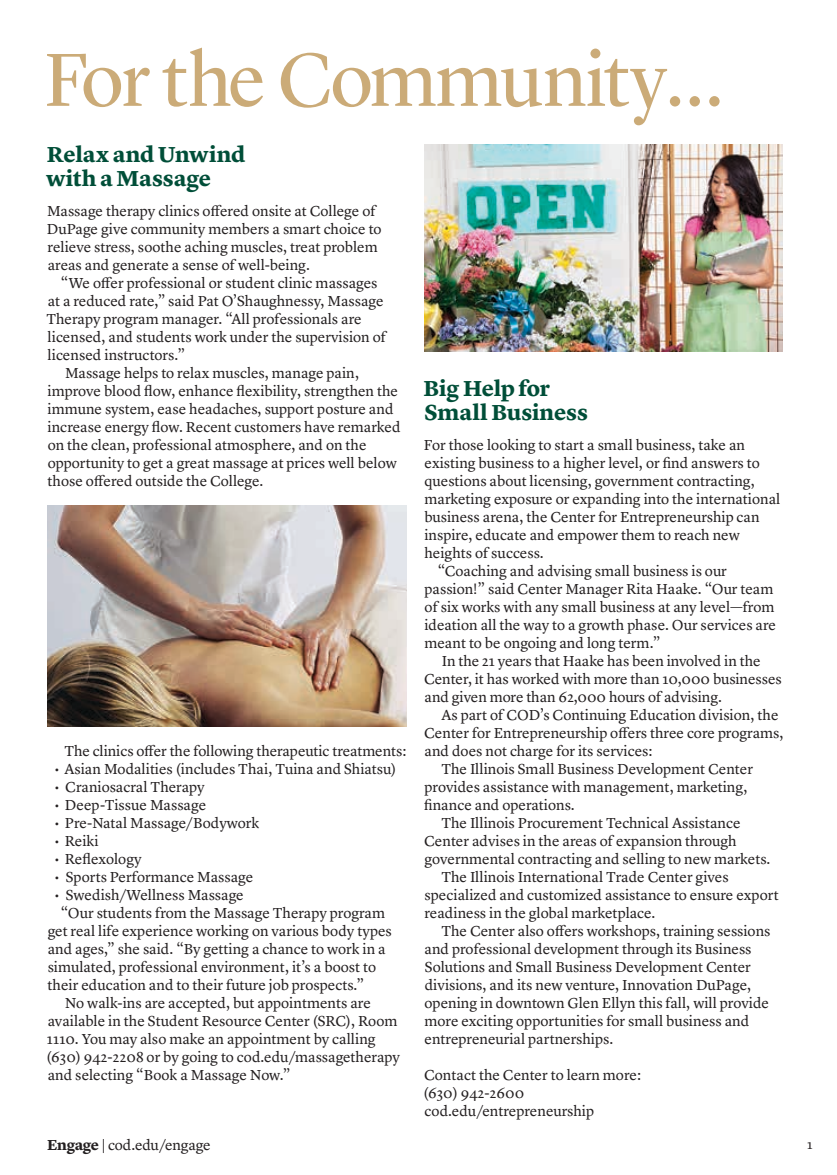
<style>
.page{position:relative;width:837px;height:1175px;background:#fff}
.page>*{position:absolute;margin:0;border:0;box-sizing:border-box;transform-origin:0 0}
.for_the_community{font:78px "Lyon Display";letter-spacing:-.025em;color:#cbab78}
.Subhead{font:700 22.5px/24px "Lyon Text";letter-spacing:-.005em;color:#004e38}
.Body_Serif_Lyon_firs{font:15px/18px "Lyon Text";color:#231f20}
.Body_Serif_Lyon{font:15px/18px "Lyon Text";color:#231f20}
.Body_Serif_Lyon_spac{font:15px "Lyon Text";color:#231f20}
.page_numbers{font:13.5px "Lyon Text";color:#231f20}
.s1{font-weight:700}
</style>
<div class="page">
<img style="left:47px;top:505px;width:359px;height:221px">
<img style="left:424px;top:144px;width:359px;height:207px">
<p class="for_the_community" style="left:44px;top:21px;width:681px">For the Community …</p>
<p class="Subhead" style="left:46px;top:141px;width:201px">Relax and Unwind with a Massage</p>
<p class="Body_Serif_Lyon" style="left:47px;top:201px;width:336px">Massage therapy clinics offered onsite at College of DuPage give community members a smart choice to relieve stress, soothe aching muscles, treat problem areas and generate a sense of well-being.</p>
<p class="Body_Serif_Lyon_firs" style="left:46px;top:273px;width:341px;text-indent:14px">“We offer professional or student clinic massages at a reduced rate,” said Pat O’Shaughnessy, Massage Therapy program manager. “All professionals are licensed, and students work under the supervision of licensed instructors.”</p>
<p class="Body_Serif_Lyon_firs" style="left:48px;top:363px;width:355px;text-indent:17px">Massage helps to relax muscles, manage pain, improve blood flow, enhance flexibility, strengthen the immune system, ease headaches, support posture and increase energy flow. Recent customers have remarked on the clean, professional atmosphere, and on the opportunity to get a great massage at prices well below those offered outside the College.</p>
<p class="Body_Serif_Lyon_firs" style="left:64px;top:741px;width:343px">The clinics offer the following therapeutic treatments:</p>
<p class="Body_Serif_Lyon_firs" style="left:54px;top:759px;width:343px">• Asian Modalities (includes Thai, Tuina and Shiatsu)</p>
<p class="Body_Serif_Lyon_firs" style="left:54px;top:777px;width:152px">• Craniosacral Therapy</p>
<p class="Body_Serif_Lyon_firs" style="left:54px;top:795px;width:153px">• Deep-Tissue Massage</p>
<p class="Body_Serif_Lyon_firs" style="left:54px;top:813px;width:206px">• Pre-Natal Massage/Bodywork</p>
<p class="Body_Serif_Lyon_firs" style="left:54px;top:831px;width:46px">• Reiki</p>
<p class="Body_Serif_Lyon_firs" style="left:54px;top:849px;width:89px">• Reflexology</p>
<p class="Body_Serif_Lyon_firs" style="left:54px;top:867px;width:200px">• Sports Performance Massage</p>
<p class="Body_Serif_Lyon_firs" style="left:54px;top:885px;width:191px">• Swedish/Wellness Massage</p>
<p class="Body_Serif_Lyon_firs" style="left:48px;top:903px;width:346px;text-indent:13px">“Our students from the Massage Therapy program get real life experience working on various body types and ages,” she said. “By getting a chance to work in a simulated, professional environment, it’s a boost to their education and to their future job prospects.”</p>
<p class="Body_Serif_Lyon_firs" style="left:47px;top:993px;width:355px;text-indent:18px">No walk-ins are accepted, but appointments are available in the Student Resource Center (SRC), Room 1110. You may also make an appointment by calling (630) 942-2208 or by going to cod.edu/massagetherapy and selecting “Book a Massage Now.”</p>
<p class="Body_Serif_Lyon_firs" style="left:47px;top:1135px;width:165px"><span class="s1">Engage</span> | cod.edu/engage</p>
<p class="Subhead" style="left:424px;top:375px;width:166px">Big Help for<br>Small Business</p>
<p class="Body_Serif_Lyon" style="left:424px;top:435px;width:358px">For those looking to start a small business, take an existing business to a higher level, or find answers to questions about licensing, government contracting, marketing exposure or expanding into the international business arena, the Center for Entrepreneurship can inspire, educate and empower them to reach new heights of success.</p>
<p class="Body_Serif_Lyon_firs" style="left:424px;top:561px;width:353px;text-indent:13px">“Coaching and advising small business is our passion!” said Center Manager Rita Haake. “Our team of six works with any small business at any level—from ideation all the way to a growth phase. Our services are meant to be ongoing and long term.”</p>
<p class="Body_Serif_Lyon_firs" style="left:424px;top:651px;width:359px;text-indent:18px">In the 21 years that Haake has been involved in the<br>Center, it has worked with more than 10,000 businesses and given more than 62,000 hours of advising.</p>
<p class="Body_Serif_Lyon_firs" style="left:424px;top:705px;width:361px;text-indent:17px">As part of COD’s Continuing Education division, the<br>Center for Entrepreneurship offers three core programs, and does not charge for its services:</p>
<p class="Body_Serif_Lyon_firs" style="left:424px;top:759px;width:330px;text-indent:17px">The Illinois Small Business Development Center provides assistance with management, marketing, finance and operations.</p>
<p class="Body_Serif_Lyon_firs" style="left:424px;top:813px;width:348px;text-indent:17px">The Illinois Procurement Technical Assistance<br>Center advises in the areas of expansion through governmental contracting and selling to new markets.</p>
<p class="Body_Serif_Lyon_firs" style="left:425px;top:867px;width:356px;text-indent:17px">The Illinois International Trade Center gives specialized and customized assistance to ensure export readiness in the global marketplace.</p>
<p class="Body_Serif_Lyon_firs" style="left:425px;top:921px;width:348px;text-indent:17px">The Center also offers workshops, training sessions and professional development through its Business Solutions and Small Business Development Center divisions, and its new venture, Innovation DuPage, opening in downtown Glen Ellyn this fall, will provide more exciting opportunities for small business and entrepreneurial partnerships.</p>
<p class="Body_Serif_Lyon_spac" style="left:424px;top:1064px;width:218px">Contact the Center to learn more:</p>
<p class="Body_Serif_Lyon" style="left:423px;top:1083px;width:102px">(630) 942-2600</p>
<p class="Body_Serif_Lyon" style="left:425px;top:1101px;width:171px">cod.edu/entrepreneurship</p>
<p class="page_numbers" style="left:807px;top:1134px;width:7px">1</p>
</div>
